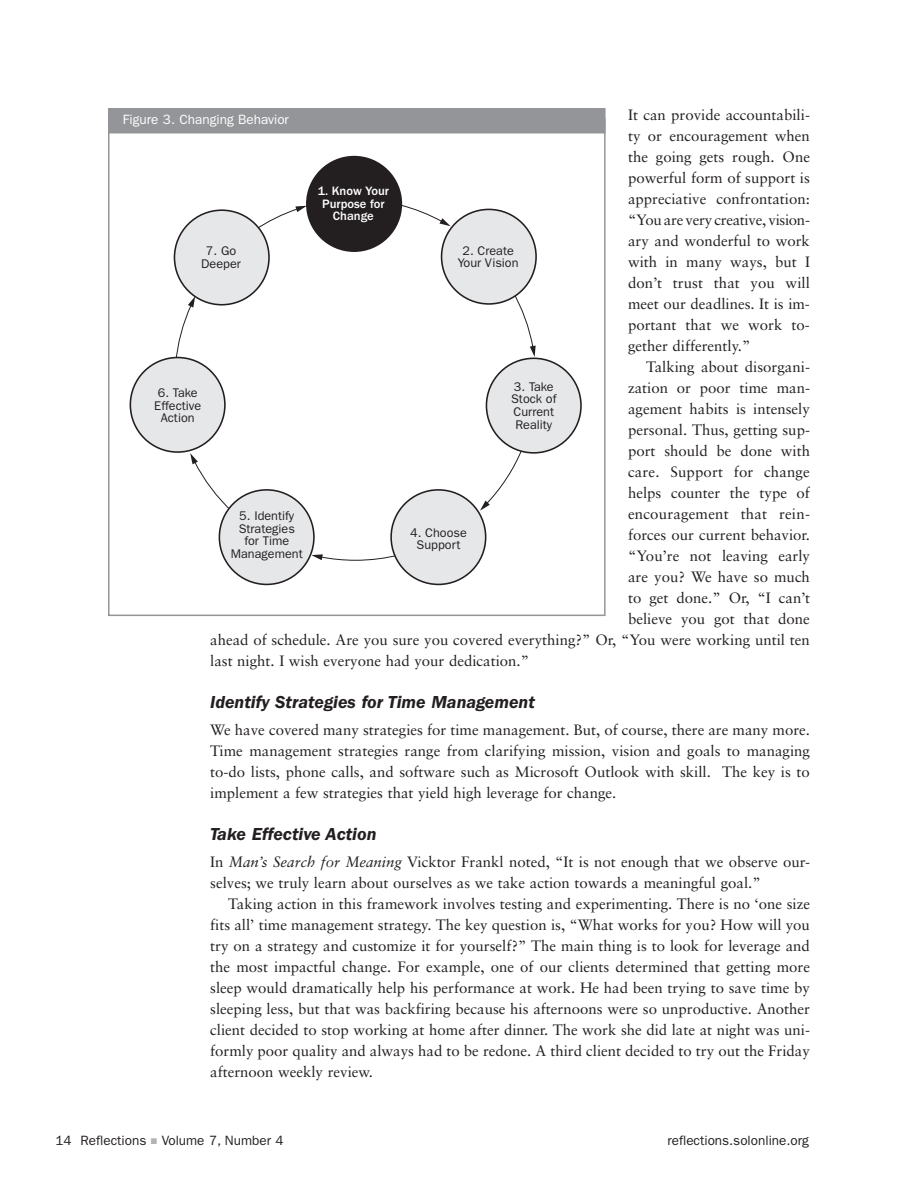
<style>
.page{position:relative;width:918px;height:1188px;background:#fff}
.page>*{position:absolute;margin:0;border:0;box-sizing:border-box;transform-origin:0 0}
.t1{font:italic 600 18px "ITC Franklin Gothic Std";color:#231f20}
.t2{font:15px/21px "Sabon";color:#231f20;text-align:justify}
.t3{font:13.5px "ITC Franklin Gothic Std";color:#231f20}
.t4{font:13.5px "ITC Franklin Gothic Std";color:#fff}
.t5{font:12.6px/12.6px "ITC Franklin Gothic Std";color:#231f20;text-align:center}
.t6{font:500 12.6px/12.6px "ITC Franklin Gothic Std";color:#fff;text-align:center}
.s1{font-style:italic}
.s2{color:#b2b3b7}
</style>
<div class="page">
<div style="left:109px;top:109px;width:496px;height:24px;background:#939598"></div>
<div style="left:108px;top:108px;width:498px;height:25px;border:2px solid #939598"></div>
<svg style="left:399px;top:204px;width:52px;height:22px"></svg>
<svg style="left:253px;top:206px;width:54px;height:25px"></svg>
<svg style="left:175px;top:296px;width:20px;height:65px"></svg>
<svg style="left:190px;top:453px;width:44px;height:60px"></svg>
<svg style="left:311px;top:554px;width:86px;height:7px"></svg>
<svg style="left:480px;top:447px;width:42px;height:64px"></svg>
<svg style="left:511px;top:289px;width:25px;height:68px"></svg>
<div style="left:307px;top:157px;width:94px;height:94px;background:#231f20;border-radius:50%"></div>
<div style="left:306px;top:156px;width:96px;height:96px;border:2px solid #231f20;border-radius:50%"></div>
<div style="left:442px;top:209px;width:94px;height:95px;background:#e6e7e9;border-radius:50%"></div>
<div style="left:441px;top:209px;width:96px;height:96px;border:2px solid #231f20;border-radius:50%"></div>
<div style="left:486px;top:358px;width:95px;height:95px;background:#e6e7e9;border-radius:50%"></div>
<div style="left:486px;top:358px;width:96px;height:96px;border:2px solid #231f20;border-radius:50%"></div>
<div style="left:391px;top:490px;width:95px;height:94px;background:#e6e7e9;border-radius:50%"></div>
<div style="left:390px;top:489px;width:96px;height:96px;border:2px solid #231f20;border-radius:50%"></div>
<div style="left:219px;top:490px;width:95px;height:94px;background:#e6e7e9;border-radius:50%"></div>
<div style="left:219px;top:489px;width:96px;height:96px;border:2px solid #231f20;border-radius:50%"></div>
<div style="left:130px;top:358px;width:95px;height:94px;background:#e6e7e9;border-radius:50%"></div>
<div style="left:130px;top:357px;width:96px;height:96px;border:2px solid #231f20;border-radius:50%"></div>
<div style="left:174px;top:210px;width:95px;height:95px;background:#e6e7e9;border-radius:50%"></div>
<div style="left:174px;top:209px;width:96px;height:97px;border:2px solid #231f20;border-radius:50%"></div>
<p class="t2" style="left:628px;top:104px;width:184px">It can provide accountabili&shy;ty or encouragement when the going gets rough. One powerful form of support is appreciative confrontation: “You are very creative, vision&shy;ary and wonderful to work with in many ways, but I don’t trust that you will meet our deadlines. It is im&shy;portant that we work to&shy;gether differently.”</p>
<p class="t2" style="left:646px;top:356px;width:165px">Talking about disorgani-</p>
<p class="t2" style="left:628px;top:377px;width:183px">zation or poor time man-</p>
<p class="t2" style="left:628px;top:398px;width:183px">agement habits is intensely</p>
<p class="t2" style="left:628px;top:419px;width:183px">personal. Thus, getting sup-</p>
<p class="t2" style="left:628px;top:440px;width:183px">port should be done with</p>
<p class="t2" style="left:628px;top:461px;width:183px">care. Support for change</p>
<p class="t2" style="left:628px;top:482px;width:184px">helps counter the type of</p>
<p class="t2" style="left:628px;top:503px;width:183px">encouragement that rein-</p>
<p class="t2" style="left:628px;top:524px;width:183px">forces our current behavior.</p>
<p class="t2" style="left:628px;top:545px;width:184px">“You’re not leaving early</p>
<p class="t2" style="left:628px;top:566px;width:183px">are you? We have so much</p>
<p class="t2" style="left:628px;top:587px;width:183px">to get done.” Or, “I can’t</p>
<p class="t2" style="left:628px;top:608px;width:183px">believe you got that done</p>
<p class="t2" style="left:210px;top:629px;width:601px">ahead of schedule. Are you sure you covered everything?” Or, “You were working until ten</p>
<p class="t2" style="left:210px;top:650px;width:320px">last night. I wish everyone had your dedication.”</p>
<p class="t1" style="left:210px;top:692px;width:326px">Identify Strategies for Time Management</p>
<p class="t2" style="left:210px;top:719px;width:601px">We have covered many strategies for time management. But, of course, there are many more.<br>Time management strategies range from clarifying mission, vision and goals to managing to-do lists, phone calls, and software such as Microsoft Outlook with skill. The key is to implement a few strategies that yield high leverage for change.</p>
<p class="t1" style="left:210px;top:824px;width:168px">Take Effective Action</p>
<p class="t2" style="left:210px;top:851px;width:601px">In <span class="s1">Man’s Search for Meaning</span> Vicktor Frankl noted, “It is not enough that we observe our&shy;selves; we truly learn about ourselves as we take action towards a meaningful goal.”</p>
<p class="t2" style="left:210px;top:893px;width:601px;text-indent:18px">Taking action in this framework involves testing and experimenting. There is no ‘one size fits all’ time management strategy. The key question is, “What works for you? How will you try on a strategy and customize it for yourself?” The main thing is to look for leverage and the most impactful change. For example, one of our clients determined that getting more sleep would dramatically help his performance at work. He had been trying to save time by sleeping less, but that was backfiring because his afternoons were so unproductive. Another client decided to stop working at home after dinner. The work she did late at night was uni&shy;formly poor quality and always had to be redone. A third client decided to try out the Friday afternoon weekly review.</p>
<p class="t4" style="left:123px;top:112px;width:168px">Figure 3. Changing Behavior</p>
<p class="t6" style="left:318px;top:185px;width:73px">1. Know Your<br>Purpose for<br>Change</p>
<p class="t5" style="left:458px;top:244px;width:62px">2. Create<br>Your Vision</p>
<p class="t5" style="left:201px;top:245px;width:41px">7. Go<br>Deeper</p>
<p class="t5" style="left:511px;top:380px;width:47px">3. Take<br>Stock of<br>Current<br>Reality</p>
<p class="t5" style="left:154px;top:387px;width:48px">6. Take<br>Effective<br>Action</p>
<p class="t5" style="left:231px;top:510px;width:73px">5. Identify<br>Strategies for Time<br>Management</p>
<p class="t5" style="left:410px;top:526px;width:58px">4. Choose<br>Support</p>
<p class="t3" style="left:56px;top:1132px;width:230px">14 Reflections <span class="s2">■</span> Volume 7, Number 4</p>
<p class="t3" style="left:667px;top:1132px;width:143px">reflections.solonline.org</p>
</div>
